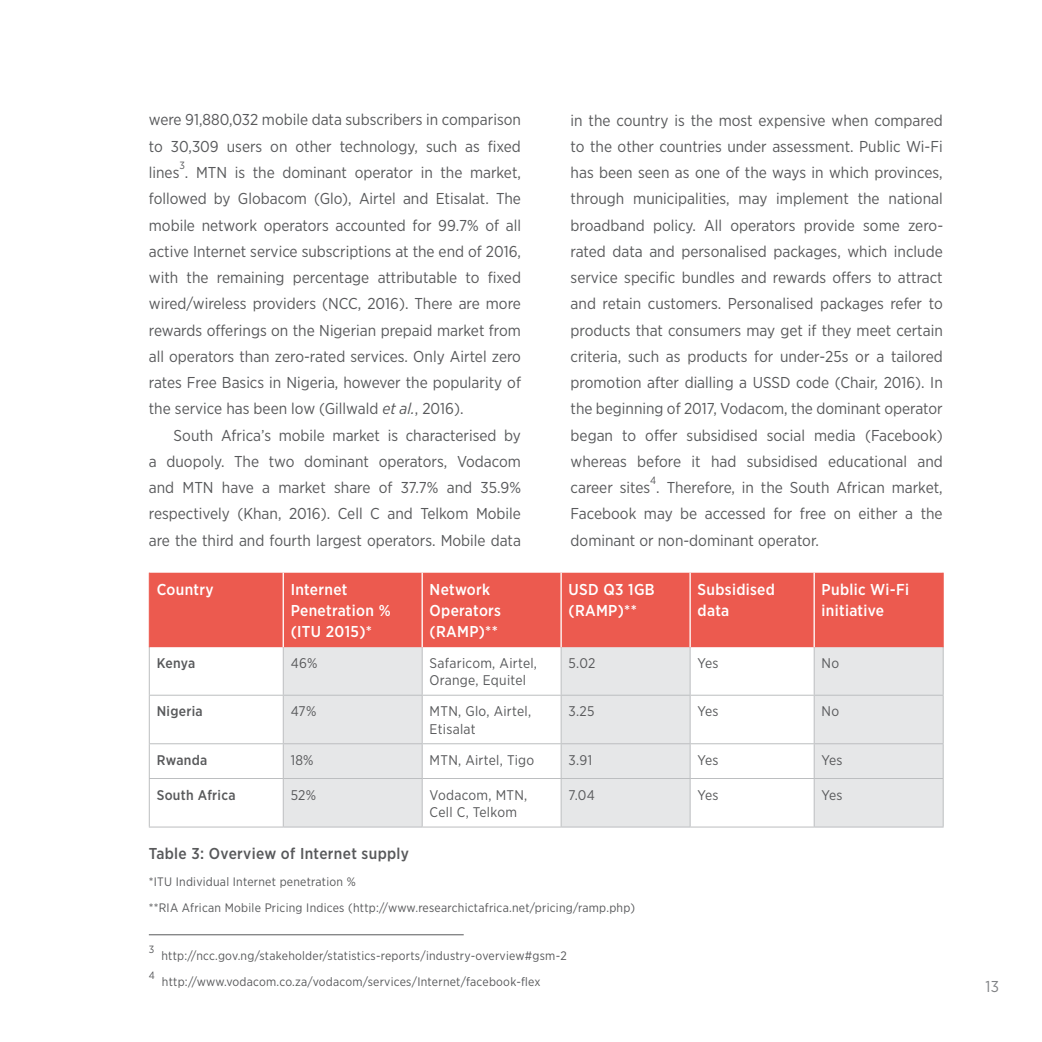
<style>
.page{position:relative;width:1042px;height:1042px;background:#fff}
.page>*{position:absolute;margin:0;border:0;box-sizing:border-box;transform-origin:0 0}
.t1{font:15.75px/26.2px "Gotham Narrow";color:#58595b;text-align:justify}
.t2{font:500 15.75px/21px "Gotham Narrow";letter-spacing:.02em;color:#fff}
.t3{font:500 15.75px "Gotham Narrow";letter-spacing:.02em;color:#58595b}
.t4{font:15.75px "Gotham Narrow";color:#808285}
.t5{font:14px/17.5px "Gotham Narrow";letter-spacing:.02em;color:#58595b}
.t6{font:500 14px "Gotham Narrow";letter-spacing:.02em;color:#58595b}
.t7{font:12.25px/26.2px "Gotham Narrow";letter-spacing:.02em;color:#58595b}
.t8{font:10.5px "Gotham Narrow";color:#58595b}
.s1{font-style:italic}
</style>
<div class="page">
<svg style="left:284px;top:647px;width:659px;height:179px;fill:#e6e7e8"></svg>
<hr style="left:149px;top:646px;width:1px;height:49px;background:#bcbec0">
<hr style="left:149px;top:695px;width:134px;height:1px;background:#bcbec0">
<hr style="left:149px;top:695px;width:1px;height:48px;background:#bcbec0">
<hr style="left:149px;top:743px;width:134px;height:1px;background:#bcbec0">
<hr style="left:149px;top:744px;width:1px;height:34px;background:#bcbec0">
<hr style="left:149px;top:778px;width:134px;height:1px;background:#bcbec0">
<hr style="left:149px;top:779px;width:1px;height:47px;background:#bcbec0">
<hr style="left:149px;top:826px;width:134px;height:1px;background:#bcbec0">
<hr style="left:283px;top:695px;width:139px;height:1px;background:#bcbec0">
<hr style="left:422px;top:695px;width:139px;height:1px;background:#bcbec0">
<hr style="left:561px;top:695px;width:129px;height:1px;background:#bcbec0">
<hr style="left:690px;top:695px;width:124px;height:1px;background:#bcbec0">
<hr style="left:814px;top:695px;width:129px;height:1px;background:#bcbec0">
<hr style="left:283px;top:743px;width:139px;height:1px;background:#bcbec0">
<hr style="left:422px;top:743px;width:139px;height:1px;background:#bcbec0">
<hr style="left:561px;top:743px;width:129px;height:1px;background:#bcbec0">
<hr style="left:690px;top:743px;width:124px;height:1px;background:#bcbec0">
<hr style="left:814px;top:743px;width:129px;height:1px;background:#bcbec0">
<hr style="left:283px;top:778px;width:139px;height:1px;background:#bcbec0">
<hr style="left:422px;top:778px;width:139px;height:1px;background:#bcbec0">
<hr style="left:561px;top:778px;width:129px;height:1px;background:#bcbec0">
<hr style="left:690px;top:778px;width:124px;height:1px;background:#bcbec0">
<hr style="left:814px;top:778px;width:129px;height:1px;background:#bcbec0">
<hr style="left:283px;top:826px;width:139px;height:1px;background:#bcbec0">
<hr style="left:422px;top:826px;width:139px;height:1px;background:#bcbec0">
<hr style="left:561px;top:826px;width:129px;height:1px;background:#bcbec0">
<hr style="left:690px;top:826px;width:124px;height:1px;background:#bcbec0">
<hr style="left:814px;top:826px;width:129px;height:1px;background:#bcbec0">
<hr style="left:283px;top:646px;width:1px;height:49px;background:#bcbec0">
<hr style="left:422px;top:646px;width:1px;height:49px;background:#bcbec0">
<hr style="left:561px;top:646px;width:1px;height:49px;background:#bcbec0">
<hr style="left:690px;top:646px;width:1px;height:49px;background:#bcbec0">
<hr style="left:814px;top:646px;width:1px;height:49px;background:#bcbec0">
<hr style="left:943px;top:646px;width:1px;height:49px;background:#bcbec0">
<hr style="left:283px;top:695px;width:1px;height:48px;background:#bcbec0">
<hr style="left:422px;top:695px;width:1px;height:48px;background:#bcbec0">
<hr style="left:561px;top:695px;width:1px;height:48px;background:#bcbec0">
<hr style="left:690px;top:695px;width:1px;height:48px;background:#bcbec0">
<hr style="left:814px;top:695px;width:1px;height:48px;background:#bcbec0">
<hr style="left:943px;top:695px;width:1px;height:48px;background:#bcbec0">
<hr style="left:283px;top:744px;width:1px;height:34px;background:#bcbec0">
<hr style="left:422px;top:744px;width:1px;height:34px;background:#bcbec0">
<hr style="left:561px;top:744px;width:1px;height:34px;background:#bcbec0">
<hr style="left:690px;top:744px;width:1px;height:34px;background:#bcbec0">
<hr style="left:814px;top:744px;width:1px;height:34px;background:#bcbec0">
<hr style="left:943px;top:744px;width:1px;height:34px;background:#bcbec0">
<hr style="left:283px;top:779px;width:1px;height:47px;background:#bcbec0">
<hr style="left:422px;top:779px;width:1px;height:47px;background:#bcbec0">
<hr style="left:561px;top:779px;width:1px;height:47px;background:#bcbec0">
<hr style="left:690px;top:779px;width:1px;height:47px;background:#bcbec0">
<hr style="left:814px;top:779px;width:1px;height:47px;background:#bcbec0">
<hr style="left:943px;top:779px;width:1px;height:47px;background:#bcbec0">
<div style="left:150px;top:573px;width:793px;height:74px;background:#ec5a4f"></div>
<hr style="left:149px;top:573px;width:1px;height:74px;background:#ec5a4f">
<hr style="left:283px;top:573px;width:1px;height:74px;background:#fff">
<hr style="left:421px;top:573px;width:2px;height:74px;background:#fff">
<hr style="left:560px;top:573px;width:2px;height:74px;background:#fff">
<hr style="left:689px;top:573px;width:2px;height:74px;background:#fff">
<hr style="left:813px;top:573px;width:2px;height:74px;background:#fff">
<hr style="left:943px;top:573px;width:1px;height:74px;background:#ec5a4f">
<hr style="left:149px;top:934px;width:315px;height:1px;background:#58595b">
<p class="t1" style="left:149px;top:107px;width:374px">were 91,880,032 mobile data subscribers in comparison to 30,309 users on other technology, such as fixed lines . MTN is the dominant operator in the market,</p>
<p class="t8" style="left:179px;top:159px;width:7px">3</p>
<p class="t1" style="left:149px;top:185px;width:374px">followed by Globacom (Glo), Airtel and Etisalat. The mobile network operators accounted for 99.7% of all active Internet service subscriptions at the end of 2016, with the remaining percentage attributable to fixed wired/wireless providers (NCC, 2016). There are more rewards offerings on the Nigerian prepaid market from all operators than zero-rated services. Only Airtel zero rates Free Basics in Nigeria, however the popularity of the service has been low (Gillwald <span class="s1">et al.</span>, 2016).</p>
<p class="t1" style="left:149px;top:422px;width:374px;text-indent:25px">South Africa’s mobile market is characterised by a duopoly. The two dominant operators, Vodacom and MTN have a market share of 37.7% and 35.9% respectively (Khan, 2016). Cell C and Telkom Mobile are the third and fourth largest operators. Mobile data</p>
<p class="t1" style="left:570px;top:107px;width:374px">in the country is the most expensive when compared to the other countries under assessment. Public Wi-Fi has been seen as one of the ways in which provinces, through municipalities, may implement the national broadband policy. All operators provide some zero&shy;rated data and personalised packages, which include service specific bundles and rewards offers to attract and retain customers. Personalised packages refer to products that consumers may get if they meet certain criteria, such as products for under-25s or a tailored promotion after dialling a USSD code (Chair, 2016). In the beginning of 2017, Vodacom, the dominant operator began to offer subsidised social media (Facebook) whereas before it had subsidised educational and career sites . Therefore, in the South African market,</p>
<p class="t8" style="left:650px;top:474px;width:8px">4</p>
<p class="t1" style="left:570px;top:500px;width:373px">Facebook may be accessed for free on either a the dominant or non-dominant operator.</p>
<p class="t2" style="left:157px;top:579px;width:58px">Country</p>
<p class="t2" style="left:291px;top:579px;width:101px">Internet<br>Penetration % (ITU 2015)*</p>
<p class="t2" style="left:430px;top:579px;width:73px">Network<br>Operators (RAMP)**</p>
<p class="t2" style="left:568px;top:579px;width:88px">USD Q3 1GB (RAMP)**</p>
<p class="t2" style="left:697px;top:579px;width:79px">Subsidised data</p>
<p class="t2" style="left:821px;top:579px;width:89px">Public Wi-Fi initiative</p>
<p class="t6" style="left:157px;top:654px;width:40px">Kenya</p>
<p class="t5" style="left:291px;top:654px;width:28px">46%</p>
<p class="t5" style="left:430px;top:654px;width:109px">Safaricom, Airtel,<br>Orange, Equitel</p>
<p class="t5" style="left:568px;top:654px;width:28px">5.02</p>
<p class="t5" style="left:697px;top:654px;width:22px">Yes</p>
<p class="t5" style="left:821px;top:654px;width:19px">No</p>
<p class="t6" style="left:157px;top:703px;width:47px">Nigeria</p>
<p class="t5" style="left:291px;top:702px;width:27px">47%</p>
<p class="t5" style="left:430px;top:702px;width:103px">MTN, Glo, Airtel,<br>Etisalat</p>
<p class="t5" style="left:568px;top:702px;width:27px">3.25</p>
<p class="t5" style="left:697px;top:702px;width:22px">Yes</p>
<p class="t5" style="left:821px;top:702px;width:19px">No</p>
<p class="t6" style="left:157px;top:751px;width:52px">Rwanda</p>
<p class="t5" style="left:291px;top:751px;width:24px">18%</p>
<p class="t5" style="left:430px;top:751px;width:106px">MTN, Airtel, Tigo</p>
<p class="t5" style="left:568px;top:751px;width:25px">3.91</p>
<p class="t5" style="left:697px;top:751px;width:22px">Yes</p>
<p class="t5" style="left:821px;top:751px;width:22px">Yes</p>
<p class="t6" style="left:157px;top:786px;width:80px">South Africa</p>
<p class="t5" style="left:291px;top:786px;width:27px">52%</p>
<p class="t5" style="left:430px;top:786px;width:99px">Vodacom, MTN,<br>Cell C, Telkom</p>
<p class="t5" style="left:568px;top:786px;width:28px">7.04</p>
<p class="t5" style="left:697px;top:786px;width:22px">Yes</p>
<p class="t5" style="left:821px;top:786px;width:22px">Yes</p>
<p class="t3" style="left:149px;top:844px;width:262px">Table 3: Overview of Internet supply</p>
<p class="t7" style="left:149px;top:868px;width:488px">*ITU Individual Internet penetration %<br>**RIA African Mobile Pricing Indices (http://www.researchictafrica.net/pricing/ramp.php)</p>
<p class="t8" style="left:149px;top:943px;width:7px">3</p>
<p class="t7" style="left:161px;top:942px;width:407px">http://ncc.gov.ng/stakeholder/statistics-reports/industry-overview#gsm-2</p>
<p class="t8" style="left:149px;top:969px;width:8px">4</p>
<p class="t7" style="left:162px;top:968px;width:380px">http://www.vodacom.co.za/vodacom/services/Internet/facebook-flex</p>
<p class="t4" style="left:985px;top:977px;width:15px">13</p>
</div>
